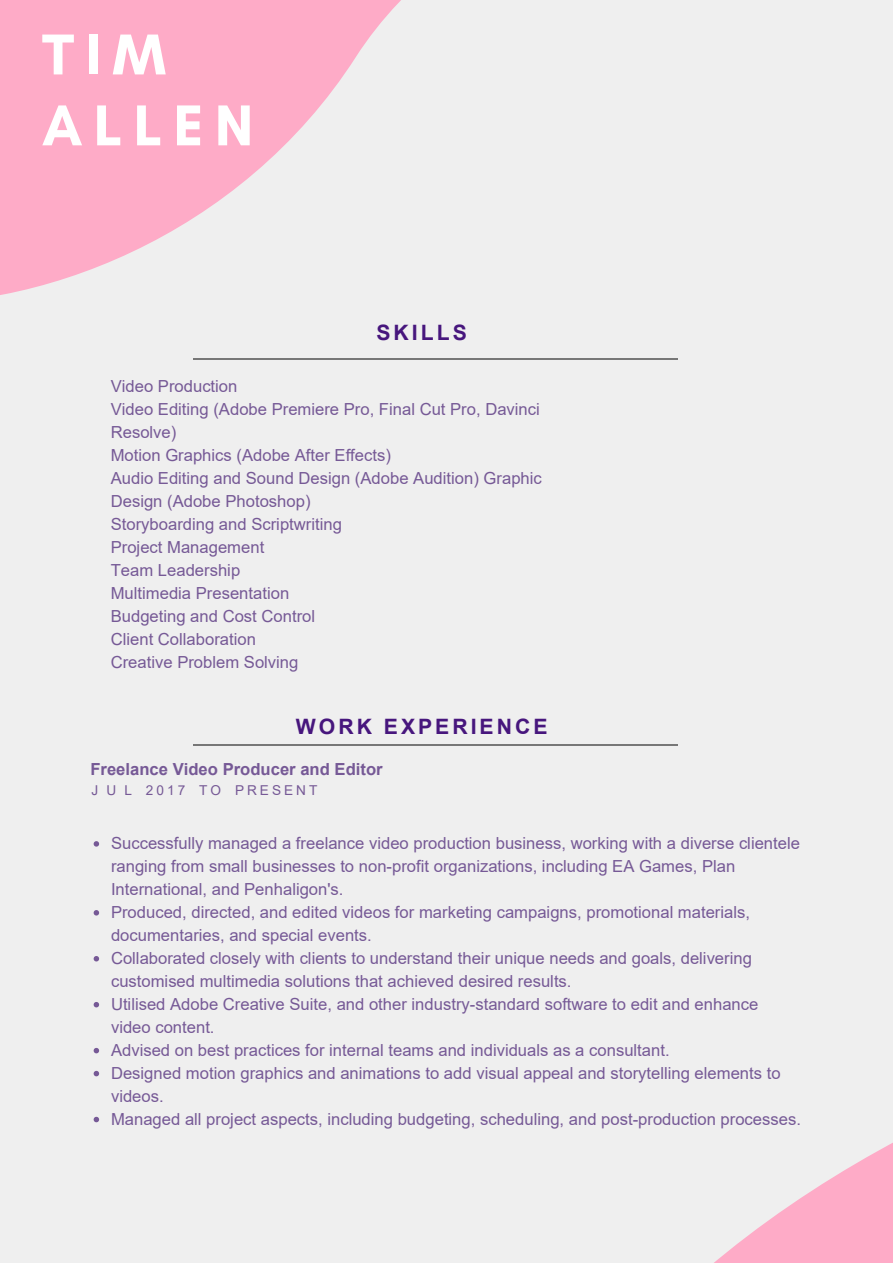
<style>
.page{position:relative;width:893px;height:1264px;background:#fff}
.page>*{position:absolute;margin:0;border:0;box-sizing:border-box;transform-origin:0 0}
.t1{font:700 58.65px/70.8px "Glacial Indifference";letter-spacing:.19em;color:#fff}
.t2{font:700 21.15px "Arial";letter-spacing:.14em;color:#47167d}
.t3{font:16.65px/23px "Arial";color:#765996}
.t4{font:700 16.65px "Arial";color:#765996}
.t5{font:13.65px "Arial";letter-spacing:.22em;color:#765996}
</style>
<div class="page">
<div style="left:0;top:0;width:892px;height:1262px;background:#efefef"></div>
<svg style="left:0;top:0;width:678px;height:360px"></svg>
<svg style="left:715px;top:1143px;width:177px;height:119px;fill:#feabc7"></svg>
<hr style="left:193px;top:359px;width:484px;height:1px;background:#777">
<hr style="left:193px;top:745px;width:484px;height:1px;background:#777">
<svg style="left:94px;top:841px;width:5px;height:5px"></svg>
<svg style="left:94px;top:910px;width:5px;height:5px"></svg>
<svg style="left:94px;top:956px;width:5px;height:5px"></svg>
<svg style="left:94px;top:1002px;width:5px;height:5px"></svg>
<svg style="left:94px;top:1047px;width:5px;height:6px"></svg>
<svg style="left:94px;top:1070px;width:5px;height:6px"></svg>
<svg style="left:94px;top:1116px;width:5px;height:6px"></svg>
<p class="t1" style="left:42px;top:18px;width:213px">TIM<br>ALLEN</p>
<p class="t2" style="left:376px;top:318px;width:92px">SKILLS</p>
<p class="t3" style="left:111px;top:374px;width:432px">Video Production<br>Video Editing (Adobe Premiere Pro, Final Cut Pro, Davinci<br>Resolve)<br>Motion Graphics (Adobe After Effects)<br>Audio Editing and Sound Design (Adobe Audition) Graphic<br>Design (Adobe Photoshop)<br>Storyboarding and Scriptwriting<br>Project Management<br>Team Leadership<br>Multimedia Presentation<br>Budgeting and Cost Control<br>Client Collaboration<br>Creative Problem Solving</p>
<p class="t2" style="left:296px;top:711px;width:253px">WORK EXPERIENCE</p>
<p class="t4" style="left:90px;top:757px;width:294px">Freelance Video Producer and Editor</p>
<p class="t5" style="left:91px;top:780px;width:227px">J U L 2017 TO PRESENT</p>
<p class="t3" style="left:111px;top:831px;width:691px">Successfully managed a freelance video production business, working with a diverse clientele ranging from small businesses to non-profit organizations, including EA Games, Plan International, and Penhaligon's.<br>Produced, directed, and edited videos for marketing campaigns, promotional materials, documentaries, and special events.<br>Collaborated closely with clients to understand their unique needs and goals, delivering customised multimedia solutions that achieved desired results.<br>Utilised Adobe Creative Suite, and other industry-standard software to edit and enhance video content.<br>Advised on best practices for internal teams and individuals as a consultant.<br>Designed motion graphics and animations to add visual appeal and storytelling elements to videos.<br>Managed all project aspects, including budgeting, scheduling, and post-production processes.</p>
</div>
